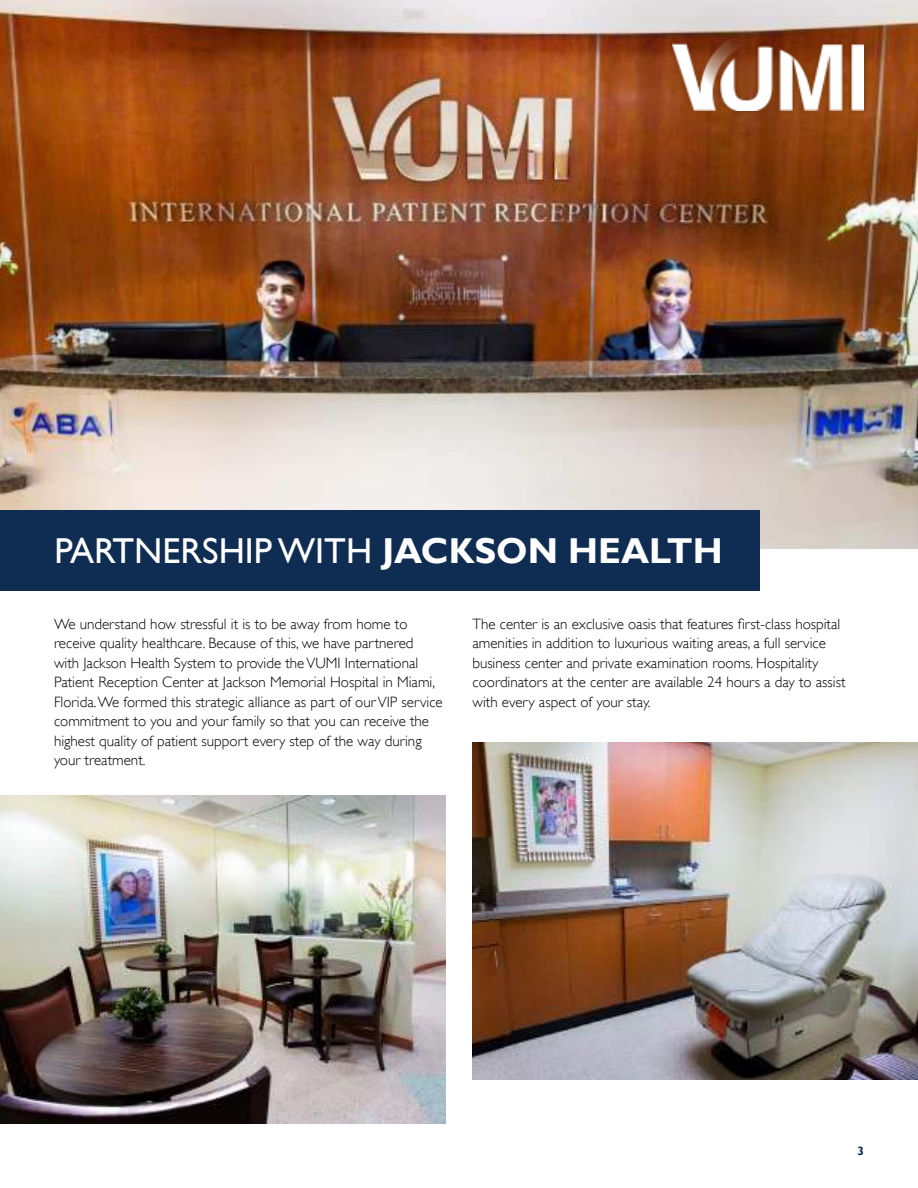
<style>
.page{position:relative;width:918px;height:1188px;background:#fff}
.page>*{position:absolute;margin:0;border:0;box-sizing:border-box;transform-origin:0 0}
.t1{font:36px "Gill Sans";color:#fff}
.t2{font:300 15px/19.5px "Gill Sans";color:#000}
.t3{font:700 12px "Gill Sans";color:#0f2c52}
.s1{font-weight:700}
</style>
<div class="page">
<img style="left:0;top:0;width:918px;height:549px">
<div style="left:0;top:511px;width:760px;height:80px;background:#0f2c52"></div>
<img style="left:472px;top:742px;width:446px;height:338px">
<img style="left:0;top:796px;width:446px;height:328px">
<div style="left:668px;top:30px;width:201px;height:85px;background:#000;opacity:.25"></div>
<img style="left:673px;top:30px;width:191px;height:80px">
<h1 class="t1" style="left:55px;top:536px;width:670px">PARTNERSHIP WITH <span class="s1">JACKSON HEALTH</span></h1>
<p class="t2" style="left:54px;top:615px;width:390px">We understand how stressful it is to be away from home to receive quality healthcare. Because of this, we have partnered<br>with Jackson Health System to provide the VUMI International Patient Reception Center at Jackson Memorial Hospital in Miami, Florida. We formed this strategic alliance as part of our VIP service commitment to you and your family so that you can receive the highest quality of patient support every step of the way during your treatment.</p>
<p class="t2" style="left:472px;top:614px;width:375px">The center is an exclusive oasis that features first-class hospital amenities in addition to luxurious waiting areas, a full service business center and private examination rooms. Hospitality coordinators at the center are available 24 hours a day to assist with every aspect of your stay.</p>
<p class="t3" style="left:857px;top:1146px;width:8px">3</p>
</div>
